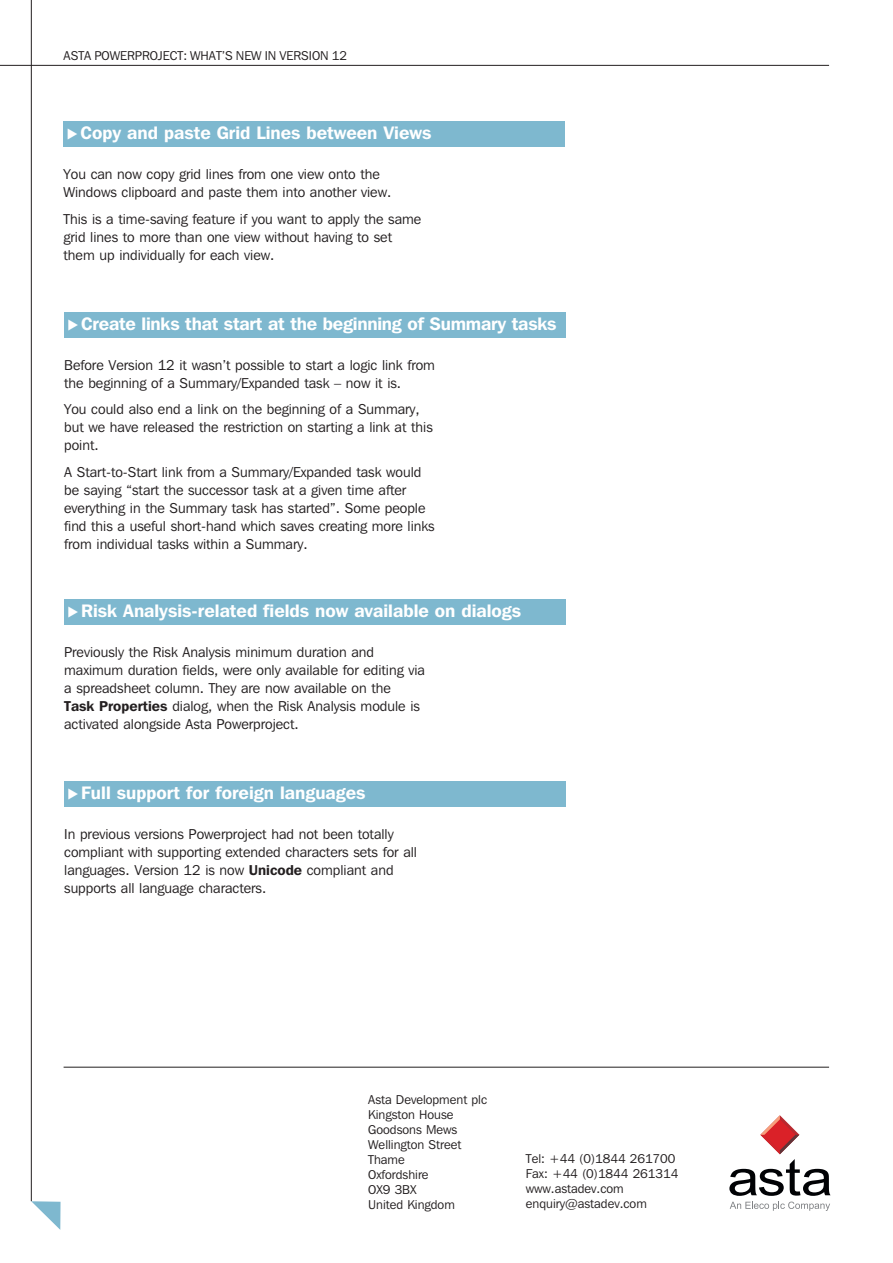
<style>
.page{position:relative;width:893px;height:1263px;background:#fff}
.page>*{position:absolute;margin:0;border:0;box-sizing:border-box;transform-origin:0 0}
.t1{font:600 18px "Franklin Gothic IT Cby BT";color:#fff}
.t2{font:14.25px/18px "Franklin Gothic IT Cby BT";color:#231f20}
.t3{font:12.75px/15px "Franklin Gothic IT Cby BT";color:#231f20}
.s1{font-weight:600}
</style>
<div class="page">
<hr style="left:31px;top:0;width:1px;height:1201px;background:#231f20">
<svg style="left:31px;top:1201px;width:30px;height:29px"></svg>
<hr style="left:0;top:65px;width:829px;height:1px;background:#231f20">
<hr style="left:64px;top:1067px;width:765px;height:1px;background:#231f20">
<svg style="left:729px;top:1115px;width:101px;height:81px"></svg>
<svg style="left:730px;top:1202px;width:100px;height:9px"></svg>
<div style="left:64px;top:312px;width:502px;height:26px;background:#7eb8cf"></div>
<div style="left:64px;top:599px;width:502px;height:26px;background:#7eb8cf"></div>
<div style="left:64px;top:781px;width:502px;height:26px;background:#7eb8cf"></div>
<div style="left:64px;top:121px;width:501px;height:26px;background:#7eb8cf"></div>
<p class="t3" style="left:64px;top:49px;width:285px">ASTA POWERPROJECT: WHAT’S NEW IN VERSION 12</p>
<p class="t1" style="left:81px;top:127px;width:352px">Copy and paste Grid Lines between Views</p>
<p class="t2" style="left:64px;top:167px;width:329px">You can now copy grid lines from one view onto the<br>Windows clipboard and paste them into another view.</p>
<p class="t2" style="left:64px;top:211px;width:359px">This is a time-saving feature if you want to apply the same grid lines to more than one view without having to set them up individually for each view.</p>
<p class="t1" style="left:81px;top:317px;width:477px">Create links that start at the beginning of Summary tasks</p>
<p class="t2" style="left:64px;top:357px;width:372px">Before Version 12 it wasn’t possible to start a logic link from the beginning of a Summary/Expanded task – now it is.</p>
<p class="t2" style="left:64px;top:402px;width:370px">You could also end a link on the beginning of a Summary, but we have released the restriction on starting a link at this point.</p>
<p class="t2" style="left:64px;top:464px;width:372px">A Start-to-Start link from a Summary/Expanded task would be saying “start the successor task at a given time after everything in the Summary task has started”. Some people find this a useful short-hand which saves creating more links from individual tasks within a Summary.</p>
<p class="t1" style="left:81px;top:604px;width:442px">Risk Analysis-related fields now available on dialogs</p>
<p class="t2" style="left:64px;top:644px;width:362px">Previously the Risk Analysis minimum duration and maximum duration fields, were only available for editing via a spreadsheet column. They are now available on the<br><span class="s1">Task Properties</span> dialog, when the Risk Analysis module is activated alongside Asta Powerproject.</p>
<p class="t1" style="left:81px;top:787px;width:286px">Full support for foreign languages</p>
<p class="t2" style="left:64px;top:826px;width:354px">In previous versions Powerproject had not been totally compliant with supporting extended characters sets for all languages. Version 12 is now <span class="s1">Unicode</span> compliant and supports all language characters.</p>
<p class="t3" style="left:368px;top:1093px;width:120px">Asta Development plc<br>Kingston House<br>Goodsons Mews<br>Wellington Street<br>Thame<br>Oxfordshire<br>OX9 3BX<br>United Kingdom</p>
<p class="t3" style="left:526px;top:1152px;width:154px">Tel: +44 (0)1844 261700<br>Fax: +44 (0)1844 261314 www.astadev.com enquiry@astadev.com</p>
</div>
